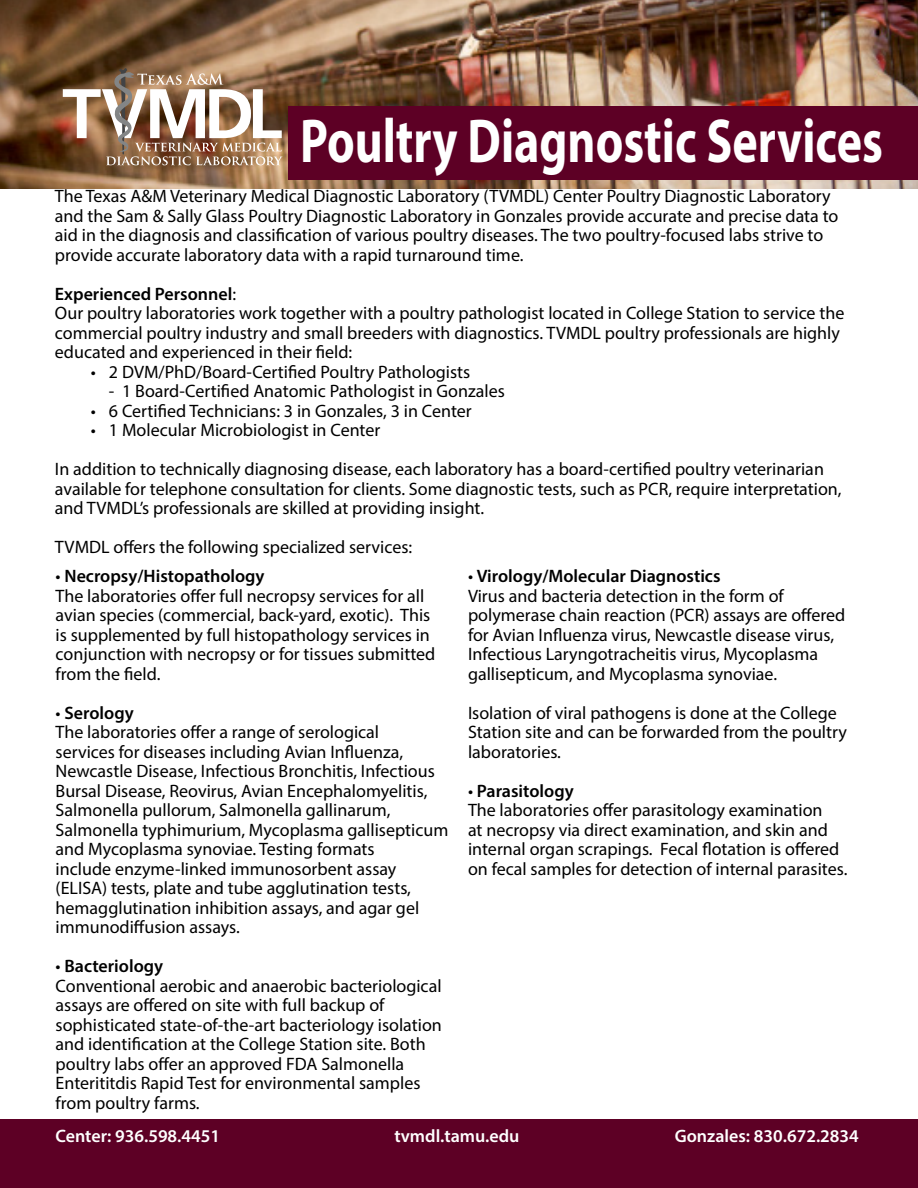
<style>
.page{position:relative;width:918px;height:1188px;background:#fff}
.page>*{position:absolute;margin:0;border:0;box-sizing:border-box;transform-origin:0 0}
.t1{font:700 62.4px "Myriad Pro";color:#fff;scale:.77 1}
.t2{font:18px/19.5px "Myriad Pro";color:#000}
.t3{font:600 18px "Myriad Pro";color:#fff}
.s1{font-weight:600}
</style>
<div class="page">
<img style="left:0;top:0;width:918px;height:189px">
<div style="left:0;top:1119px;width:918px;height:69px;background:#5d0025"></div>
<div style="left:288px;top:106px;width:630px;height:74px;background:#5d0025"></div>
<svg style="left:63px;top:68px;width:220px;height:97px"></svg>
<h1 class="t1" style="left:300px;top:100px;width:758px">Poultry Diagnostic Services</h1>
<p class="t2" style="left:55px;top:186px;width:785px">The Texas A&amp;M Veterinary Medical Diagnostic Laboratory (TVMDL) Center Poultry Diagnostic Laboratory and the Sam &amp; Sally Glass Poultry Diagnostic Laboratory in Gonzales provide accurate and precise data to aid in the diagnosis and classification of various poultry diseases. The two poultry-focused labs strive to provide accurate laboratory data with a rapid turnaround time.</p>
<p class="t2" style="left:55px;top:284px;width:791px"><span class="s1">Experienced Personnel</span>:<br>Our poultry laboratories work together with a poultry pathologist located in College Station to service the commercial poultry industry and small breeders with diagnostics. TVMDL poultry professionals are highly educated and experienced in their field:</p>
<p class="t2" style="left:91px;top:362px;width:381px">• 2 DVM/PhD/Board-Certified Poultry Pathologists</p>
<p class="t2" style="left:109px;top:381px;width:397px">- 1 Board-Certified Anatomic Pathologist in Gonzales</p>
<p class="t2" style="left:91px;top:401px;width:382px">• 6 Certified Technicians: 3 in Gonzales, 3 in Center</p>
<p class="t2" style="left:55px;top:411px;width:771px;line-height:39px;text-indent:36px">• 1 Molecular Microbiologist in Center<br>In addition to technically diagnosing disease, each laboratory has a board-certified poultry veterinarian</p>
<p class="t2" style="left:55px;top:479px;width:788px">available for telephone consultation for clients. Some diagnostic tests, such as PCR, require interpretation, and TVMDL’s professionals are skilled at providing insight.</p>
<p class="t2" style="left:55px;top:537px;width:359px">TVMDL offers the following specialized services:</p>
<p class="t2" style="left:56px;top:566px;width:381px">• <span class="s1">Necropsy/Histopathology<br></span>The laboratories offer full necropsy services for all avian species (commercial, back-yard, exotic). This is supplemented by full histopathology services in conjunction with necropsy or for tissues submitted from the field.</p>
<p class="t2" style="left:56px;top:703px;width:394px">• <span class="s1">Serology<br></span>The laboratories offer a range of serological<br>services for diseases including Avian Influenza, Newcastle Disease, Infectious Bronchitis, Infectious Bursal Disease, Reovirus, Avian Encephalomyelitis, Salmonella pullorum, Salmonella gallinarum, Salmonella typhimurium, Mycoplasma gallisepticum and Mycoplasma synoviae. Testing formats<br>include enzyme-linked immunosorbent assay (ELISA) tests, plate and tube agglutination tests, hemagglutination inhibition assays, and agar gel immunodiffusion assays.</p>
<p class="t2" style="left:56px;top:956px;width:388px">• <span class="s1">Bacteriology<br></span>Conventional aerobic and anaerobic bacteriological assays are offered on site with full backup of sophisticated state-of-the-art bacteriology isolation and identification at the College Station site. Both poultry labs offer an approved FDA Salmonella Enterititdis Rapid Test for environmental samples from poultry farms.</p>
<p class="t2" style="left:468px;top:566px;width:379px">• <span class="s1">Virology/Molecular Diagnostics<br></span>Virus and bacteria detection in the form of polymerase chain reaction (PCR) assays are offered for Avian Influenza virus, Newcastle disease virus, Infectious Laryngotracheitis virus, Mycoplasma gallisepticum, and Mycoplasma synoviae.</p>
<p class="t2" style="left:468px;top:703px;width:380px">Isolation of viral pathogens is done at the College<br>Station site and can be forwarded from the poultry laboratories.</p>
<p class="t2" style="left:468px;top:781px;width:381px">• <span class="s1">Parasitology<br></span>The laboratories offer parasitology examination<br>at necropsy via direct examination, and skin and internal organ scrapings. Fecal flotation is offered on fecal samples for detection of internal parasites.</p>
<p class="t3" style="left:56px;top:1124px;width:166px">Center: 936.598.4451</p>
<p class="t3" style="left:394px;top:1124px;width:127px">tvmdl.tamu.edu</p>
<p class="t3" style="left:675px;top:1124px;width:186px">Gonzales: 830.672.2834</p>
</div>
